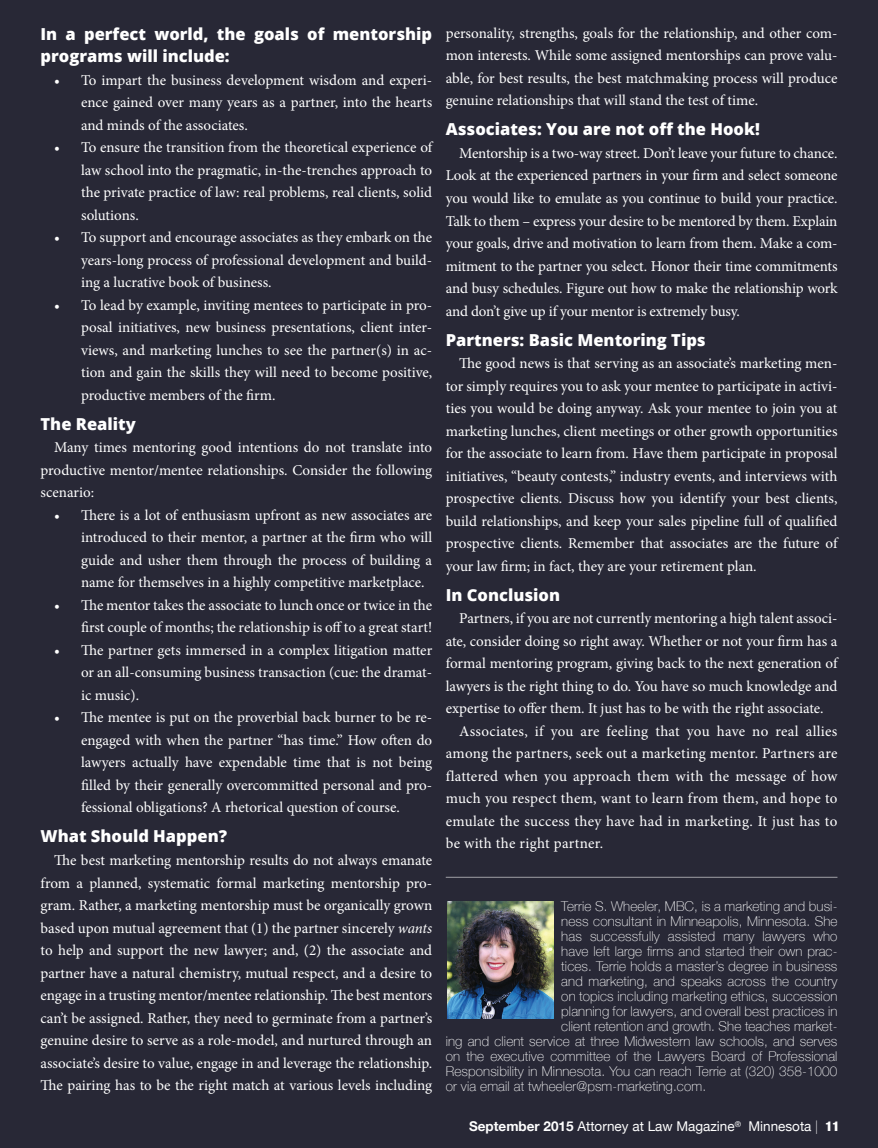
<style>
.page{position:relative;width:878px;height:1148px;background:#282836}
.page>*{position:absolute;margin:0;border:0;box-sizing:border-box;transform-origin:0 0}
.t1{font:800 16.5px/22.5px "Open Sans";color:#fff}
.t2{font:15px/22.5px "Minion Pro";letter-spacing:-.005em;color:#fff;text-align:justify}
.t3{font:100 13.5px "Helvetica Neue";letter-spacing:.01em;color:#fff}
.t4{font:13.5px "Helvetica Neue";color:#fff}
.s1{font-style:italic}
.s2{font-weight:700}
.s3{font-weight:100}
.s4{font-weight:900;font-stretch:condensed}
</style>
<div class="page">
<img style="left:447px;top:902px;width:107px;height:116px">
<hr style="left:446px;top:876px;width:391px;height:2px;background:#fff">
<p class="t1" style="left:40px;top:22px;width:393px">In a perfect world, the goals of mentorship programs will include:</p>
<p class="t2" style="left:81px;top:69px;width:353px;text-indent:-27px">• To impart the business development wisdom and experi&shy;ence gained over many years as a partner, into the hearts and minds of the associates.</p>
<p class="t2" style="left:81px;top:136px;width:353px;text-indent:-27px">• To ensure the transition from the theoretical experience of law school into the pragmatic, in-the-trenches approach to the private practice of law: real problems, real clients, solid solutions.</p>
<p class="t2" style="left:81px;top:226px;width:353px;text-indent:-27px">• To support and encourage associates as they embark on the years-long process of professional development and build&shy;ing a lucrative book of business.</p>
<p class="t2" style="left:81px;top:294px;width:353px;text-indent:-27px">• To lead by example, inviting mentees to participate in pro&shy;posal initiatives, new business presentations, client inter&shy;views, and marketing lunches to see the partner(s) in ac&shy;tion and gain the skills they will need to become positive, productive members of the firm.</p>
<p class="t1" style="left:40px;top:412px;width:97px">The Reality</p>
<p class="t2" style="left:40px;top:436px;width:393px;text-indent:14px">Many times mentoring good intentions do not translate into productive mentor/mentee relationships. Consider the following scenario:</p>
<p class="t2" style="left:81px;top:504px;width:353px;text-indent:-27px">• There is a lot of enthusiasm upfront as new associates are introduced to their mentor, a partner at the firm who will guide and usher them through the process of building a name for themselves in a highly competitive marketplace.</p>
<p class="t2" style="left:54px;top:594px;width:379px;text-align:right">• The mentor takes the associate to lunch once or twice in the first couple of months; the relationship is off to a great start!</p>
<p class="t2" style="left:81px;top:639px;width:353px;text-indent:-27px">• The partner gets immersed in a complex litigation matter or an all-consuming business transaction (cue: the dramat&shy;ic music).</p>
<p class="t2" style="left:81px;top:706px;width:353px;text-indent:-27px">• The mentee is put on the proverbial back burner to be re&shy;engaged with when the partner “has time.” How often do lawyers actually have expendable time that is not being filled by their generally overcommitted personal and pro&shy;fessional obligations? A rhetorical question of course.</p>
<p class="t1" style="left:40px;top:824px;width:188px">What Should Happen?</p>
<p class="t2" style="left:40px;top:849px;width:393px;text-indent:14px">The best marketing mentorship results do not always emanate from a planned, systematic formal marketing mentorship pro&shy;gram. Rather, a marketing mentorship must be organically grown based upon mutual agreement that (1) the partner sincerely <span class="s1">wants </span>to help and support the new lawyer; and, (2) the associate and partner have a natural chemistry, mutual respect, and a desire to engage in a trusting mentor/mentee relationship. The best mentors can’t be assigned. Rather, they need to germinate from a partner’s genuine desire to serve as a role-model, and nurtured through an associate’s desire to value, engage in and leverage the relationship.<br>The pairing has to be the right match at various levels including</p>
<p class="t2" style="left:446px;top:22px;width:393px">personality, strengths, goals for the relationship, and other com&shy;mon interests. While some assigned mentorships can prove valu&shy;able, for best results, the best matchmaking process will produce genuine relationships that will stand the test of time.</p>
<p class="t1" style="left:446px;top:117px;width:315px">Associates: You are not off the Hook!</p>
<p class="t2" style="left:446px;top:142px;width:393px;text-indent:14px">Mentorship is a two-way street. Don’t leave your future to chance.<br>Look at the experienced partners in your firm and select someone you would like to emulate as you continue to build your practice.<br>Talk to them – express your desire to be mentored by them. Explain your goals, drive and motivation to learn from them. Make a com&shy;mitment to the partner you select. Honor their time commitments and busy schedules. Figure out how to make the relationship work and don’t give up if your mentor is extremely busy.</p>
<p class="t1" style="left:446px;top:327px;width:261px">Partners: Basic Mentoring Tips</p>
<p class="t2" style="left:446px;top:352px;width:393px;text-indent:14px">The good news is that serving as an associate’s marketing men&shy;tor simply requires you to ask your mentee to participate in activi&shy;ties you would be doing anyway. Ask your mentee to join you at marketing lunches, client meetings or other growth opportunities for the associate to learn from. Have them participate in proposal initiatives, “beauty contests,” industry events, and interviews with prospective clients. Discuss how you identify your best clients, build relationships, and keep your sales pipeline full of qualified prospective clients. Remember that associates are the future of your law firm; in fact, they are your retirement plan.</p>
<p class="t1" style="left:446px;top:582px;width:116px">In Conclusion</p>
<p class="t2" style="left:446px;top:607px;width:393px;text-indent:14px">Partners, if you are not currently mentoring a high talent associ&shy;ate, consider doing so right away. Whether or not your firm has a formal mentoring program, giving back to the next generation of lawyers is the right thing to do. You have so much knowledge and expertise to offer them. It just has to be with the right associate.</p>
<p class="t2" style="left:446px;top:719px;width:393px;text-indent:14px">Associates, if you are feeling that you have no real allies among the partners, seek out a marketing mentor. Partners are flattered when you approach them with the message of how much you respect them, want to learn from them, and hope to emulate the success they have had in marketing. It just has to be with the right partner.</p>
<p class="t3" style="left:561px;top:896px;width:278px">Terrie S. Wheeler, MBC, is a marketing and busi-</p>
<p class="t3" style="left:561px;top:911px;width:278px">ness consultant in Minneapolis, Minnesota. She</p>
<p class="t3" style="left:561px;top:926px;width:278px">has successfully assisted many lawyers who</p>
<p class="t3" style="left:561px;top:941px;width:278px">have left large firms and started their own prac-</p>
<p class="t3" style="left:561px;top:956px;width:278px">tices. Terrie holds a master’s degree in business</p>
<p class="t3" style="left:561px;top:971px;width:278px">and marketing, and speaks across the country</p>
<p class="t3" style="left:561px;top:986px;width:277px">on topics including marketing ethics, succession</p>
<p class="t3" style="left:561px;top:1001px;width:278px">planning for lawyers, and overall best practices in</p>
<p class="t3" style="left:561px;top:1016px;width:278px">client retention and growth. She teaches market-</p>
<p class="t3" style="left:446px;top:1031px;width:393px">ing and client service at three Midwestern law schools, and serves</p>
<p class="t3" style="left:446px;top:1046px;width:393px">on the executive committee of the Lawyers Board of Professional</p>
<p class="t3" style="left:446px;top:1061px;width:393px">Responsibility in Minnesota. You can reach Terrie at (320) 358-1000</p>
<p class="t3" style="left:446px;top:1076px;width:262px">or via email at twheeler@psm-marketing.com.</p>
<p class="t4" style="left:469px;top:1116px;width:372px"><span class="s2">September 2015</span> Attorney at Law Magazine<sup>®</sup> Minnesota <span class="s3">|</span> <span class="s4">11</span></p>
</div>
